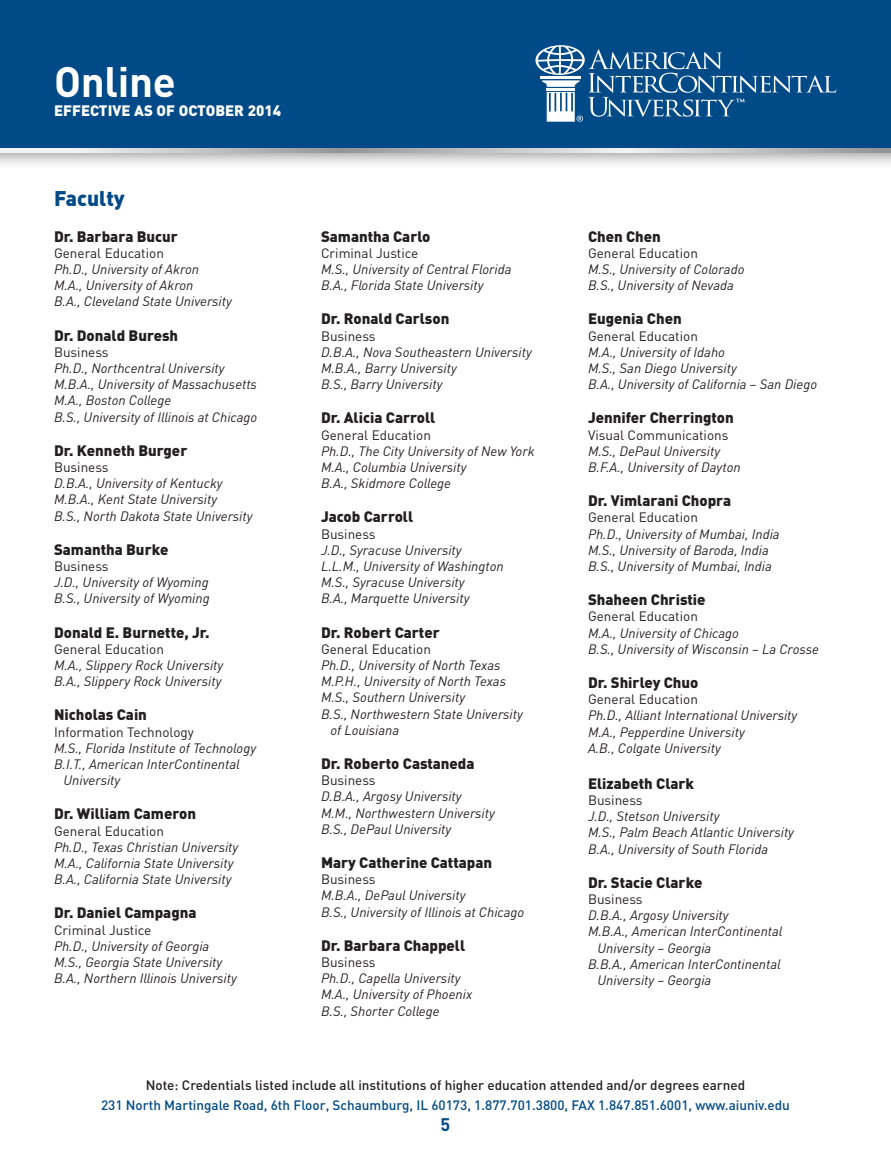
<style>
.page{position:relative;width:891px;height:1161px;background:#fff}
.page>*{position:absolute;margin:0;border:0;box-sizing:border-box;transform-origin:0 0}
.t1{font:700 42px "DIN";letter-spacing:-.005em;color:#fff}
.t2{font:900 21px "DIN";color:#004a87}
.t3{font:700 18px "DIN";color:#004a87}
.t4{font:900 15px "DIN";color:#231f20}
.t5{font:900 15px "DIN";color:#fff}
.t6{font:italic 13.5px/16.2px "DINOT";color:#231f20}
.t7{font:13.5px "DIN";color:#231f20}
.t8{font:500 13.5px "DIN";color:#004a87}
.t9{font:500 13.5px "DIN";color:#231f20}
</style>
<div class="page">
<div style="left:0;top:0;width:891px;height:171px;background:#231f20;opacity:.5"></div>
<div style="left:0;top:0;width:891px;height:149px;background:#004a87"></div>
<svg style="left:536px;top:45px;width:300px;height:77px"></svg>
<svg style="left:0;top:149px;width:891px;height:4px;background:#c5c6c8"></svg>
<h1 class="t1" style="left:54px;top:53px;width:123px">Online</h1>
<p class="t5" style="left:54px;top:101px;width:229px">EFFECTIVE AS OF OCTOBER 2014</p>
<h2 class="t2" style="left:54px;top:184px;width:72px">Faculty</h2>
<p class="t4" style="left:54px;top:226px;width:126px">Dr. Barbara Bucur</p>
<p class="t7" style="left:54px;top:245px;width:111px">General Education</p>
<p class="t6" style="left:54px;top:261px;width:179px">Ph.D., University of Akron<br>M.A., University of Akron<br>B.A., Cleveland State University</p>
<p class="t4" style="left:54px;top:325px;width:126px">Dr. Donald Buresh</p>
<p class="t7" style="left:54px;top:344px;width:56px">Business</p>
<p class="t6" style="left:54px;top:360px;width:205px">Ph.D., Northcentral University M.B.A., University of Massachusetts M.A., Boston College<br>B.S., University of Illinois at Chicago</p>
<p class="t4" style="left:54px;top:440px;width:135px">Dr. Kenneth Burger</p>
<p class="t7" style="left:54px;top:460px;width:56px">Business</p>
<p class="t6" style="left:54px;top:475px;width:200px">D.B.A., University of Kentucky<br>M.B.A., Kent State University<br>B.S., North Dakota State University</p>
<p class="t4" style="left:54px;top:539px;width:116px">Samantha Burke</p>
<p class="t7" style="left:54px;top:559px;width:56px">Business</p>
<p class="t6" style="left:54px;top:574px;width:157px">J.D., University of Wyoming<br>B.S., University of Wyoming</p>
<p class="t4" style="left:54px;top:622px;width:157px">Donald E. Burnette, Jr.</p>
<p class="t7" style="left:54px;top:641px;width:111px">General Education</p>
<p class="t6" style="left:54px;top:657px;width:171px">M.A., Slippery Rock University<br>B.A., Slippery Rock University</p>
<p class="t4" style="left:54px;top:705px;width:95px">Nicholas Cain</p>
<p class="t7" style="left:54px;top:724px;width:141px">Information Technology</p>
<p class="t6" style="left:54px;top:740px;width:204px">M.S., Florida Institute of Technology</p>
<p class="t6" style="left:54px;top:756px;width:187px">B.I.T., American InterContinental</p>
<p class="t6" style="left:64px;top:772px;width:58px">University</p>
<p class="t4" style="left:54px;top:804px;width:144px">Dr. William Cameron</p>
<p class="t7" style="left:54px;top:823px;width:111px">General Education</p>
<p class="t6" style="left:54px;top:839px;width:186px">Ph.D., Texas Christian University<br>M.A., California State University<br>B.A., California State University</p>
<p class="t4" style="left:54px;top:903px;width:144px">Dr. Daniel Campagna</p>
<p class="t7" style="left:54px;top:922px;width:99px">Criminal Justice</p>
<p class="t6" style="left:54px;top:938px;width:184px">Ph.D., University of Georgia<br>M.S., Georgia State University<br>B.A., Northern Illinois University</p>
<p class="t4" style="left:321px;top:226px;width:111px">Samantha Carlo</p>
<p class="t7" style="left:321px;top:245px;width:99px">Criminal Justice</p>
<p class="t6" style="left:321px;top:261px;width:192px">M.S., University of Central Florida<br>B.A., Florida State University</p>
<p class="t4" style="left:321px;top:309px;width:130px">Dr. Ronald Carlson</p>
<p class="t7" style="left:321px;top:328px;width:56px">Business</p>
<p class="t6" style="left:321px;top:344px;width:212px">D.B.A., Nova Southeastern University<br>M.B.A., Barry University<br>B.S., Barry University</p>
<p class="t4" style="left:321px;top:408px;width:116px">Dr. Alicia Carroll</p>
<p class="t7" style="left:321px;top:427px;width:111px">General Education</p>
<p class="t6" style="left:321px;top:443px;width:215px">Ph.D., The City University of New York<br>M.A., Columbia University<br>B.A., Skidmore College</p>
<p class="t4" style="left:321px;top:507px;width:94px">Jacob Carroll</p>
<p class="t7" style="left:321px;top:526px;width:56px">Business</p>
<p class="t6" style="left:321px;top:542px;width:184px">J.D., Syracuse University<br>L.L.M., University of Washington<br>M.S., Syracuse University<br>B.A., Marquette University</p>
<p class="t4" style="left:321px;top:622px;width:120px">Dr. Robert Carter</p>
<p class="t7" style="left:321px;top:641px;width:111px">General Education</p>
<p class="t6" style="left:321px;top:657px;width:181px">Ph.D., University of North Texas</p>
<p class="t6" style="left:321px;top:673px;width:187px">M.P.H., University of North Texas</p>
<p class="t6" style="left:321px;top:689px;width:146px">M.S., Southern University</p>
<p class="t6" style="left:321px;top:705px;width:203px">B.S., Northwestern State University</p>
<p class="t6" style="left:331px;top:722px;width:70px">of Louisiana</p>
<p class="t4" style="left:321px;top:754px;width:155px">Dr. Roberto Castaneda</p>
<p class="t7" style="left:321px;top:773px;width:56px">Business</p>
<p class="t6" style="left:321px;top:788px;width:175px">D.B.A., Argosy University<br>M.M., Northwestern University<br>B.S., DePaul University</p>
<p class="t4" style="left:321px;top:853px;width:173px">Mary Catherine Cattapan</p>
<p class="t7" style="left:321px;top:872px;width:56px">Business</p>
<p class="t6" style="left:321px;top:887px;width:205px">M.B.A., DePaul University<br>B.S., University of Illinois at Chicago</p>
<p class="t4" style="left:321px;top:935px;width:146px">Dr. Barbara Chappell</p>
<p class="t7" style="left:321px;top:955px;width:56px">Business</p>
<p class="t6" style="left:321px;top:970px;width:153px">Ph.D., Capella University<br>M.A., University of Phoenix<br>B.S., Shorter College</p>
<p class="t4" style="left:588px;top:226px;width:74px">Chen Chen</p>
<p class="t7" style="left:588px;top:245px;width:111px">General Education</p>
<p class="t6" style="left:588px;top:261px;width:158px">M.S., University of Colorado<br>B.S., University of Nevada</p>
<p class="t4" style="left:588px;top:309px;width:95px">Eugenia Chen</p>
<p class="t7" style="left:588px;top:328px;width:111px">General Education</p>
<p class="t6" style="left:588px;top:344px;width:231px">M.A., University of Idaho<br>M.S., San Diego University<br>B.A., University of California – San Diego</p>
<p class="t4" style="left:588px;top:408px;width:147px">Jennifer Cherrington</p>
<p class="t7" style="left:588px;top:427px;width:142px">Visual Communications</p>
<p class="t6" style="left:588px;top:443px;width:154px">M.S., DePaul University<br>B.F.A., University of Dayton</p>
<p class="t4" style="left:588px;top:491px;width:145px">Dr. Vimlarani Chopra</p>
<p class="t7" style="left:588px;top:510px;width:111px">General Education</p>
<p class="t6" style="left:588px;top:525px;width:193px">Ph.D., University of Mumbai, India<br>M.S., University of Baroda, India<br>B.S., University of Mumbai, India</p>
<p class="t4" style="left:588px;top:590px;width:119px">Shaheen Christie</p>
<p class="t7" style="left:588px;top:609px;width:111px">General Education</p>
<p class="t6" style="left:588px;top:624px;width:232px">M.A., University of Chicago<br>B.S., University of Wisconsin – La Crosse</p>
<p class="t4" style="left:588px;top:673px;width:112px">Dr. Shirley Chuo</p>
<p class="t7" style="left:588px;top:692px;width:111px">General Education</p>
<p class="t6" style="left:588px;top:707px;width:211px">Ph.D., Alliant International University<br>M.A., Pepperdine University<br>A.B., Colgate University</p>
<p class="t4" style="left:588px;top:773px;width:108px">Elizabeth Clark</p>
<p class="t7" style="left:588px;top:793px;width:56px">Business</p>
<p class="t6" style="left:588px;top:808px;width:208px">J.D., Stetson University<br>M.S., Palm Beach Atlantic University<br>B.A., University of South Florida</p>
<p class="t4" style="left:588px;top:872px;width:116px">Dr. Stacie Clarke</p>
<p class="t7" style="left:588px;top:892px;width:56px">Business</p>
<p class="t6" style="left:588px;top:907px;width:142px">D.B.A., Argosy University</p>
<p class="t6" style="left:588px;top:923px;width:196px">M.B.A., American InterContinental</p>
<p class="t6" style="left:598px;top:939px;width:115px">University – Georgia</p>
<p class="t6" style="left:588px;top:956px;width:194px">B.B.A., American InterContinental</p>
<p class="t6" style="left:598px;top:972px;width:115px">University – Georgia</p>
<p class="t9" style="left:146px;top:1077px;width:601px">Note: Credentials listed include all institutions of higher education attended and/or degrees earned</p>
<p class="t8" style="left:101px;top:1096px;width:690px">231 North Martingale Road, 6th Floor, Schaumburg, IL 60173, 1.877.701.3800, FAX 1.847.851.6001, www.aiuniv.edu</p>
<h3 class="t3" style="left:441px;top:1113px;width:11px">5</h3>
</div>
